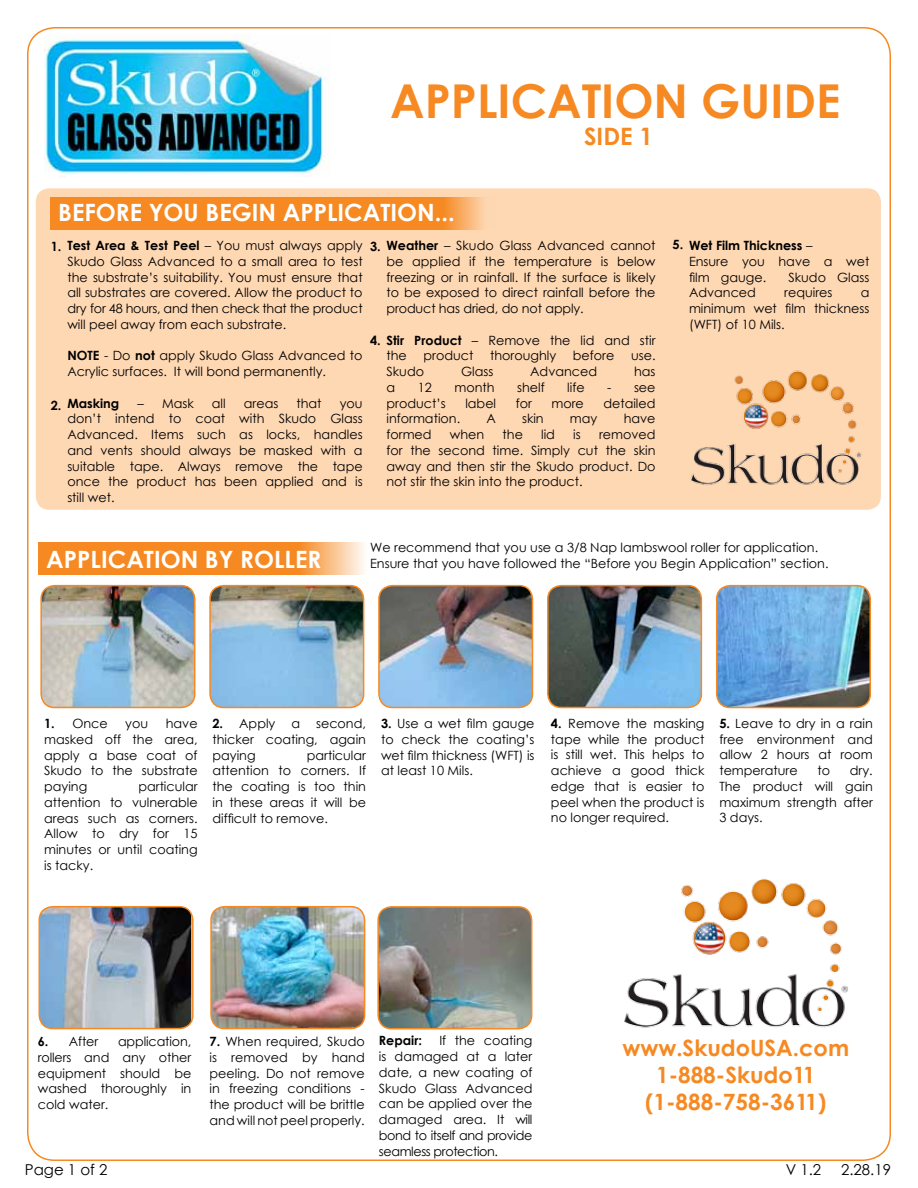
<style>
.page{position:relative;width:918px;height:1188px;background:#fff}
.page>*{position:absolute;margin:0;border:0;box-sizing:border-box;transform-origin:0 0}
.t1{font:700 46.65px "Century Gothic";color:#f68921}
.t2{font:700 24px "Century Gothic";color:#f68921}
.t3{font:700 23.85px "Century Gothic";color:#fff}
.t4{font:700 22.5px/27px "Century Gothic";color:#f68921;text-align:center}
.t5{font:15px "Century Gothic";color:#000}
.t6{font:12.75px/15.8px "Century Gothic";color:#000;text-align:justify}
.t7{font:700 12.75px "Century Gothic";color:#000}
.s1{font-weight:700}
</style>
<div class="page">
<img style="left:44px;top:34px;width:284px;height:143px">
<div style="left:36px;top:188px;width:845px;height:322px;background:#fed7b3;border-radius:14px"></div>
<div style="left:50px;top:198px;width:445px;height:32px;background:#f68921"></div>
<img style="left:42px;top:586px;width:153px;height:122px">
<div style="left:40px;top:585px;width:155px;height:123px;border:2px solid #f68921;border-radius:14px"></div>
<img style="left:211px;top:586px;width:153px;height:122px">
<div style="left:209px;top:585px;width:155px;height:123px;border:2px solid #f68921;border-radius:14px"></div>
<img style="left:380px;top:586px;width:152px;height:122px">
<div style="left:378px;top:585px;width:155px;height:123px;border:2px solid #f68921;border-radius:14px"></div>
<img style="left:548px;top:586px;width:153px;height:122px">
<div style="left:547px;top:585px;width:155px;height:123px;border:2px solid #f68921;border-radius:14px"></div>
<img style="left:717px;top:586px;width:153px;height:122px">
<div style="left:716px;top:585px;width:155px;height:123px;border:2px solid #f68921;border-radius:14px"></div>
<img style="left:40px;top:908px;width:151px;height:121px">
<div style="left:38px;top:906px;width:156px;height:123px;border:2px solid #f68921;border-radius:14px"></div>
<img style="left:212px;top:907px;width:153px;height:122px">
<div style="left:210px;top:906px;width:155px;height:123px;border:2px solid #f68921;border-radius:14px"></div>
<svg style="left:38px;top:542px;width:326px;height:33px;background:#f69435"></svg>
<img style="left:690px;top:370px;width:172px;height:115px">
<img style="left:624px;top:879px;width:224px;height:149px">
<img style="left:379px;top:907px;width:153px;height:122px">
<div style="left:377px;top:906px;width:155px;height:123px;border:2px solid #f68921;border-radius:14px"></div>
<h1 class="t1" style="left:390px;top:65px;width:452px">application guide</h1>
<h2 class="t2" style="left:584px;top:118px;width:70px">side 1</h2>
<h3 class="t3" style="left:58px;top:195px;width:398px">Before you Begin Application...</h3>
<p class="t6" style="left:386px;top:237px;width:271px;text-indent:-16px"><span class="s1">3. Weather</span> – Skudo Glass Advanced cannot be applied if the temperature is below freezing or in rainfall. If the surface is likely to be exposed to direct rainfall before the product has dried, do not apply.</p>
<p class="t6" style="left:386px;top:332px;width:271px;text-indent:-16px"><span class="s1">4. Stir Product</span> – Remove the lid and stir the</p>
<p class="t6" style="left:67px;top:237px;width:297px"><span class="s1">Test Area &amp; Test Peel</span> – You must always apply Skudo Glass Advanced to a small area to test the substrate’s suitability. You must ensure that all substrates are covered. Allow the product to dry for 48 hours, and then check that the product will peel away from each substrate.</p>
<p class="t7" style="left:67px;top:346px;width:9px">NOTE</p>
<p class="t7" style="left:51px;top:237px;width:12px">1.</p>
<p class="t6" style="left:424px;top:348px;width:51px">product</p>
<p class="t6" style="left:490px;top:348px;width:68px">thoroughly</p>
<p class="t6" style="left:573px;top:348px;width:43px">before</p>
<p class="t6" style="left:631px;top:348px;width:26px">use.</p>
<p class="t6" style="left:67px;top:348px;width:297px;text-indent:37px">- Do <span class="s1">not</span> apply Skudo Glass Advanced to<br>Acrylic surfaces. It will bond permanently.</p>
<p class="t7" style="left:67px;top:393px;width:54px">Masking</p>
<p class="t6" style="left:138px;top:395px;width:58px">– Mask</p>
<p class="t6" style="left:212px;top:395px;width:15px">all</p>
<p class="t6" style="left:244px;top:395px;width:36px">areas</p>
<p class="t6" style="left:296px;top:395px;width:27px">that</p>
<p class="t6" style="left:386px;top:363px;width:39px">Skudo</p>
<p class="t6" style="left:461px;top:363px;width:34px">Glass</p>
<p class="t6" style="left:530px;top:363px;width:68px">Advanced</p>
<p class="t6" style="left:634px;top:363px;width:23px">has</p>
<p class="t6" style="left:386px;top:379px;width:10px">a</p>
<p class="t6" style="left:418px;top:379px;width:16px">12</p>
<p class="t6" style="left:454px;top:379px;width:42px">month</p>
<p class="t6" style="left:517px;top:379px;width:29px">shelf</p>
<p class="t6" style="left:567px;top:379px;width:19px">life</p>
<p class="t6" style="left:607px;top:379px;width:50px">- see</p>
<p class="t6" style="left:386px;top:395px;width:61px">product’s</p>
<p class="t6" style="left:465px;top:395px;width:32px">label</p>
<p class="t6" style="left:516px;top:395px;width:18px">for</p>
<p class="t6" style="left:551px;top:395px;width:34px">more</p>
<p class="t6" style="left:603px;top:395px;width:54px">detailed</p>
<p class="t6" style="left:386px;top:411px;width:75px">information.</p>
<p class="t6" style="left:486px;top:411px;width:11px">A</p>
<p class="t6" style="left:522px;top:411px;width:23px">skin</p>
<p class="t6" style="left:570px;top:411px;width:29px">may</p>
<p class="t6" style="left:624px;top:411px;width:33px">have</p>
<p class="t6" style="left:386px;top:426px;width:47px">formed</p>
<p class="t6" style="left:450px;top:426px;width:36px">when</p>
<p class="t6" style="left:503px;top:426px;width:22px">the</p>
<p class="t6" style="left:541px;top:426px;width:15px">lid</p>
<p class="t6" style="left:573px;top:426px;width:9px">is</p>
<p class="t7" style="left:51px;top:396px;width:12px">2.</p>
<p class="t6" style="left:67px;top:395px;width:297px;text-indent:272px">you don’t intend to coat with Skudo Glass Advanced. Items such as locks, handles and vents should always be masked with a suitable tape. Always remove the tape once the product has been applied and is still wet.</p>
<p class="t6" style="left:386px;top:426px;width:271px;text-indent:213px">removed for the second time. Simply cut the skin away and then stir the Skudo product. Do not stir the skin into the product.</p>
<p class="t6" style="left:689px;top:237px;width:182px;text-align:left;text-indent:-16px"><span class="s1">5. Wet Film Thickness</span> –<br>Ensure you have a wet film gauge.</p>
<p class="t6" style="left:788px;top:269px;width:82px">Skudo Glass</p>
<p class="t6" style="left:689px;top:285px;width:68px">Advanced</p>
<p class="t6" style="left:784px;top:285px;width:50px">requires</p>
<p class="t6" style="left:689px;top:285px;width:182px;text-indent:172px">a minimum wet film thickness (WFT) of 10 Mils.</p>
<h3 class="t3" style="left:46px;top:541px;width:276px">Application by Roller</h3>
<p class="t6" style="left:370px;top:540px;width:460px">We recommend that you use a 3/8 Nap lambswool roller for application.<br>Ensure that you have followed the “Before you Begin Application” section.</p>
<p class="t6" style="left:44px;top:716px;width:155px;text-indent:122px">have masked off the area, apply a base coat of Skudo to the substrate paying</p>
<p class="t6" style="left:44px;top:716px;width:65px"><span class="s1">1.</span> Once</p>
<p class="t6" style="left:125px;top:716px;width:24px">you</p>
<p class="t6" style="left:44px;top:779px;width:155px;text-indent:94px">particular attention to vulnerable areas such as corners.<br>Allow to dry for 15 minutes or until coating is tacky.</p>
<p class="t6" style="left:212px;top:715px;width:64px"><span class="s1">2.</span> Apply</p>
<p class="t6" style="left:291px;top:715px;width:10px">a</p>
<p class="t6" style="left:212px;top:715px;width:155px;text-indent:104px">second, thicker coating, again paying</p>
<p class="t6" style="left:212px;top:747px;width:155px;text-indent:94px">particular attention to corners. If the coating is too thin in these areas it will be difficult to remove.</p>
<p class="t6" style="left:381px;top:715px;width:155px"><span class="s1">3.</span> Use a wet film gauge to check the coating’s wet film thickness (WFT) is at least 10 Mils.</p>
<p class="t6" style="left:551px;top:715px;width:155px"><span class="s1">4.</span> Remove the masking tape while the product is still wet. This helps to achieve a good thick edge that is easier to peel when the product is no longer required.</p>
<p class="t6" style="left:719px;top:715px;width:155px"><span class="s1">5.</span> Leave to dry in a rain free environment and allow 2 hours at room temperature</p>
<p class="t6" style="left:719px;top:762px;width:155px;text-indent:131px">dry.<br>The product will gain maximum strength after 3 days.</p>
<p class="t6" style="left:817px;top:762px;width:14px">to</p>
<p class="t6" style="left:38px;top:1033px;width:155px;text-indent:80px">application, rollers and any other equipment should be washed thoroughly in cold water.</p>
<p class="t6" style="left:210px;top:1033px;width:157px"><span class="s1">7.</span> When required, Skudo is removed by hand peeling. Do not remove in freezing conditions - the product will be brittle and will not peel properly.</p>
<p class="t6" style="left:38px;top:1033px;width:62px"><span class="s1">6.</span> After</p>
<p class="t5" style="left:25px;top:1159px;width:84px">Page 1 of 2</p>
<p class="t6" style="left:379px;top:1033px;width:155px;text-indent:60px">If the coating is damaged at a later date, a new coating of Skudo Glass Advanced can be applied over the damaged area. It will bond to itself and provide seamless protection.</p>
<h3 class="t4" style="left:622px;top:1033px;width:228px">www.SkudoUSA.com<br>1-888-Skudo11 (1-888-758-3611)</h3>
<p class="t5" style="left:786px;top:1159px;width:37px">V 1.2</p>
<p class="t5" style="left:841px;top:1159px;width:51px">2.28.19</p>
<p class="t7" style="left:379px;top:1031px;width:45px">Repair:</p>
</div>
